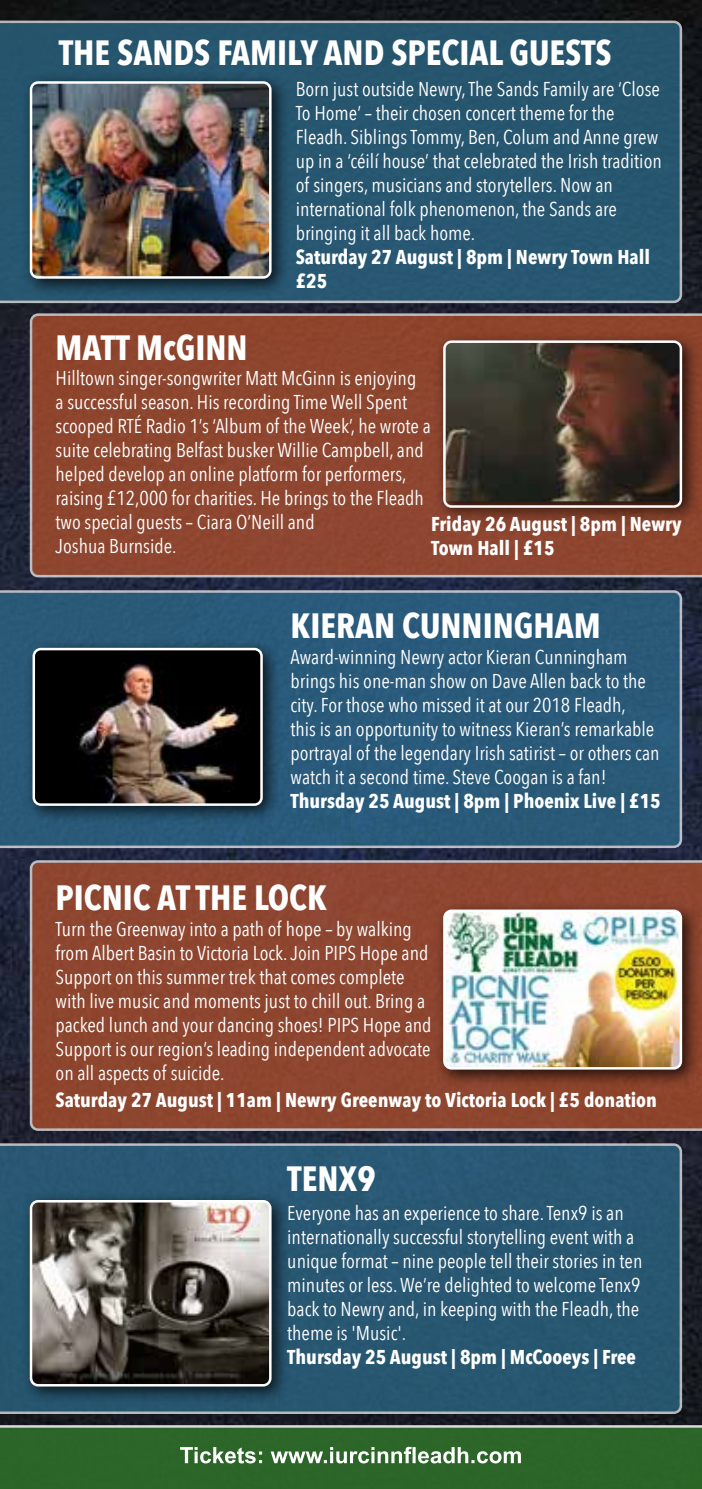
<style>
.page{position:relative;width:702px;height:1489px;background:#fff}
.page>*{position:absolute;margin:0;border:0;box-sizing:border-box;transform-origin:0 0}
.t1{font:700 35px "Avenir Next Condensed";color:#fff}
.t2{font:20px/24px "Avenir Next Condensed";color:#fff}
.t3{font:700 20px/24px "Avenir Next Condensed";color:#fff}
</style>
<div class="page">
<img style="left:0;top:0;width:702px;height:1424px">
<div style="left:30px;top:313px;width:672px;height:264px;background:#8e462e"></div>
<div style="left:0;top:21px;width:682px;height:282px;background:#27566f"></div>
<div style="left:21px;top:72px;width:269px;height:225px;background:#000;opacity:.75"></div>
<img style="left:31px;top:82px;width:239px;height:195px">
<div style="left:30px;top:81px;width:241px;height:198px;border:2px solid #fff;border-radius:7px"></div>
<div style="left:434px;top:332px;width:267px;height:194px;background:#000;opacity:.75"></div>
<img style="left:444px;top:342px;width:235px;height:159px">
<div style="left:443px;top:340px;width:239px;height:167px;border:2px solid #fff;border-radius:7px"></div>
<svg style="left:0;top:1424px;width:702px;height:64px;background:#32692f"></svg>
<svg style="left:180px;top:1446px;width:341px;height:17px"></svg>
<div style="left:0;top:590px;width:682px;height:258px;background:#2a5a79"></div>
<div style="left:30px;top:860px;width:672px;height:270px;background:#8e462f"></div>
<div style="left:434px;top:900px;width:267px;height:187px;background:#000;opacity:.75"></div>
<img style="left:444px;top:910px;width:236px;height:158px">
<div style="left:443px;top:909px;width:239px;height:160px;border:2px solid #fff;border-radius:7px"></div>
<div style="left:0;top:1143px;width:682px;height:270px;background:#285772"></div>
<div style="left:21px;top:1191px;width:269px;height:214px;background:#000;opacity:.75"></div>
<img style="left:31px;top:1201px;width:239px;height:184px">
<div style="left:30px;top:1199px;width:241px;height:187px;border:2px solid #fff;border-radius:7px"></div>
<div style="left:24px;top:639px;width:257px;height:185px;background:#000;opacity:.75"></div>
<img style="left:34px;top:649px;width:227px;height:155px">
<div style="left:33px;top:647px;width:230px;height:158px;border:2px solid #fff;border-radius:7px"></div>
<h1 class="t1" style="left:59px;top:31px;width:554px">THE SANDS FAMILY AND SPECIAL GUESTS</h1>
<h1 class="t1" style="left:56px;top:327px;width:194px">MATT McGINN</h1>
<p class="t2" style="left:296px;top:76px;width:368px">Born just outside Newry, The Sands Family are ‘Close To Home’ – their chosen concert theme for the Fleadh. Siblings Tommy, Ben, Colum and Anne grew up in a ‘céilí house’ that celebrated the Irish tradition of singers, musicians and storytellers. Now an international folk phenomenon, the Sands are bringing it all back home.</p>
<p class="t3" style="left:296px;top:244px;width:356px">Saturday 27 August | 8pm | Newry Town Hall £25</p>
<p class="t2" style="left:56px;top:365px;width:377px">Hilltown singer-songwriter Matt McGinn is enjoying<br>a successful season. His recording Time Well Spent scooped RTÉ Radio 1’s ‘Album of the Week’, he wrote a suite celebrating Belfast busker Willie Campbell, and helped develop an online platform for performers, raising £12,000 for charities. He brings to the Fleadh two special guests – Ciara O’Neill and<br>Joshua Burnside.</p>
<p class="t3" style="left:431px;top:511px;width:252px">Friday 26 August | 8pm | Newry<br>Town Hall | £15</p>
<h1 class="t1" style="left:290px;top:604px;width:312px">KIERAN CUNNINGHAM</h1>
<p class="t2" style="left:290px;top:644px;width:370px">Award-winning Newry actor Kieran Cunningham brings his one-man show on Dave Allen back to the city. For those who missed it at our 2018 Fleadh,<br>this is an opportunity to witness Kieran’s remarkable portrayal of the legendary Irish satirist – or others can watch it a second time. Steve Coogan is a fan!</p>
<p class="t3" style="left:290px;top:788px;width:372px">Thursday 25 August | 8pm | Phoenix Live | £15</p>
<h1 class="t1" style="left:56px;top:876px;width:273px">PICNIC AT THE LOCK</h1>
<p class="t2" style="left:56px;top:916px;width:377px">Turn the Greenway into a path of hope – by walking from Albert Basin to Victoria Lock. Join PIPS Hope and Support on this summer trek that comes complete with live music and moments just to chill out. Bring a packed lunch and your dancing shoes! PIPS Hope and Support is our region’s leading independent advocate on all aspects of suicide.</p>
<p class="t3" style="left:56px;top:1088px;width:603px">Saturday 27 August | 11am | Newry Greenway to Victoria Lock | £5 donation</p>
<h1 class="t1" style="left:287px;top:1157px;width:90px">TENX9</h1>
<p class="t2" style="left:287px;top:1199px;width:357px">Everyone has an experience to share. Tenx9 is an internationally successful storytelling event with a unique format – nine people tell their stories in ten minutes or less. We’re delighted to welcome Tenx9 back to Newry and, in keeping with the Fleadh, the theme is 'Music'.</p>
<p class="t3" style="left:287px;top:1344px;width:350px">Thursday 25 August | 8pm | McCooeys | Free</p>
</div>
